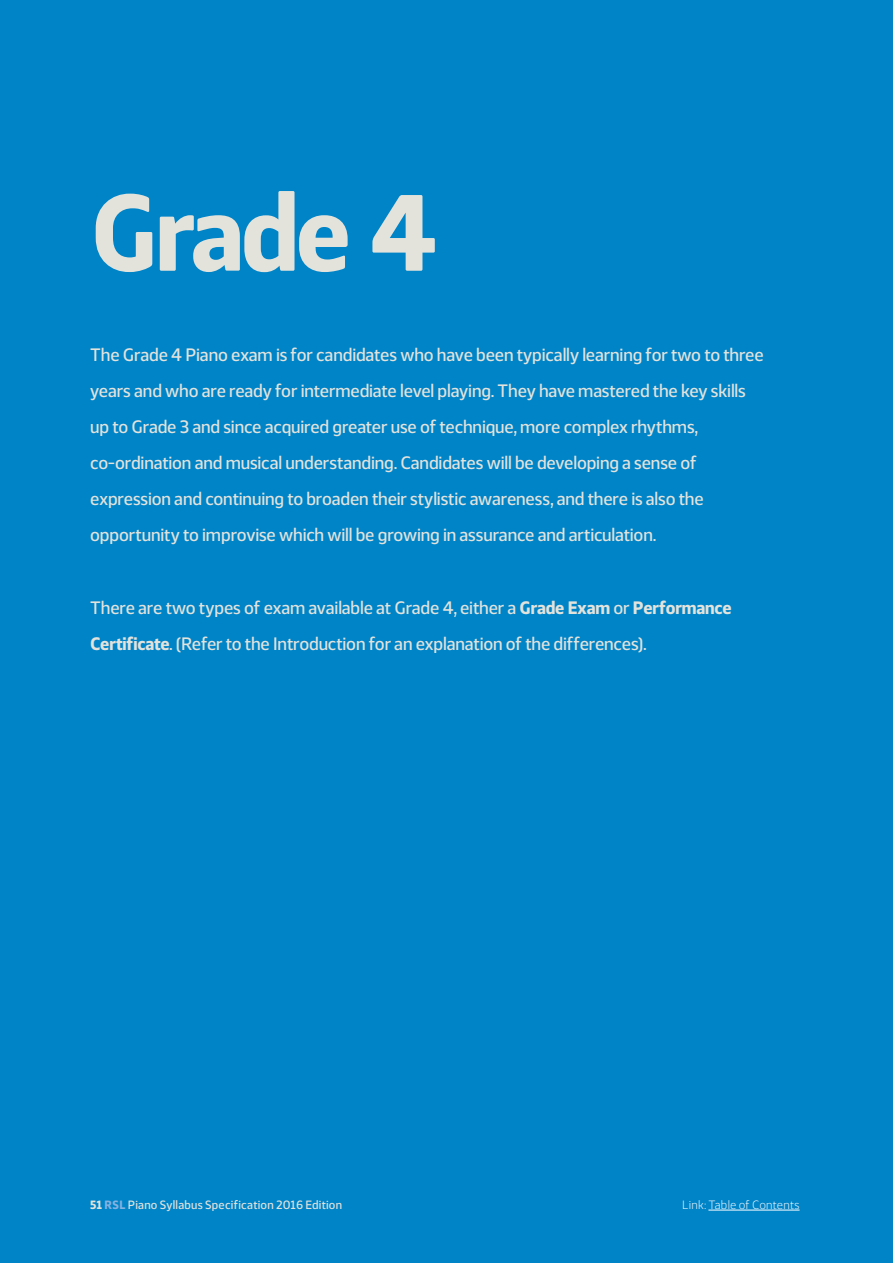
<style>
.page{position:relative;width:893px;height:1263px;background:#0084c8}
.page>*{position:absolute;margin:0;border:0;box-sizing:border-box;transform-origin:0 0}
.t1{font:700 108px "Webnar";letter-spacing:-.03em;color:#e3e3dc}
.t2{font:500 18px/36.2px "Webnar";letter-spacing:-.01em;color:#e3e3dc}
.t3{font:500 12px "Webnar";letter-spacing:.02em;color:#e3e3dc}
.t4{font:300 12px "Webnar";letter-spacing:.015em;color:#fff}
.s1{font-weight:700}
.s2{font-weight:700;color:#86b2e0}
</style>
<div class="page">
<hr style="left:708px;top:1210px;width:92px;height:1px;background:#fff">
<h1 class="t1" style="left:90px;top:190px;width:349px">Grade 4</h1>
<p class="t2" style="left:90px;top:338px;width:675px">The Grade 4 Piano exam is for candidates who have been typically learning for two to three years and who are ready for intermediate level playing. They have mastered the key skills up to Grade 3 and since acquired greater use of technique, more complex rhythms, co-ordination and musical understanding. Candidates will be developing a sense of expression and continuing to broaden their stylistic awareness, and there is also the opportunity to improvise which will be growing in assurance and articulation.</p>
<p class="t2" style="left:90px;top:590px;width:643px">There are two types of exam available at Grade 4, either a <span class="s1">Grade Exam</span> or <span class="s1">Performance<br>Certificate</span>. (Refer to the Introduction for an explanation of the differences).</p>
<p class="t3" style="left:90px;top:1200px;width:253px"><span class="s1">51</span> <span class="s2">RSL</span> Piano Syllabus Specification 2016 Edition</p>
<p class="t4" style="left:682px;top:1200px;width:119px">Link: Table of Contents</p>
</div>
